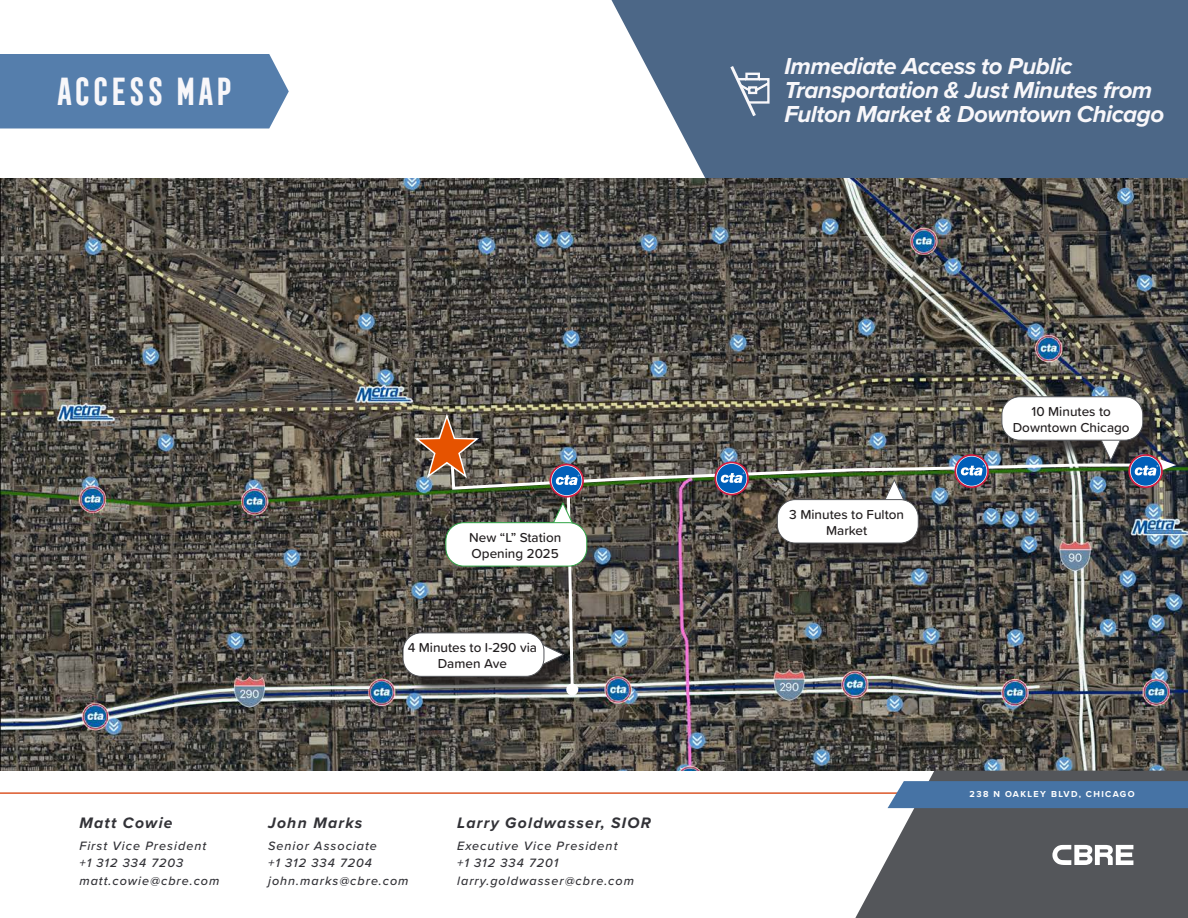
<style>
.page{position:relative;width:1188px;height:918px;background:#fff}
.page>*{position:absolute;margin:0;border:0;box-sizing:border-box;transform-origin:0 0}
.t1{font:700 36px "Frontage Condensed";letter-spacing:-.04em;color:#f8f7fa}
.t2{font:italic 700 24px/24px "Proxima Nova";letter-spacing:-.02em;color:#f8f7fa}
.t3{font:italic 700 15.75px "Proxima Nova";letter-spacing:.08em;color:#323237}
.t4{font:500 13.5px/16.2px "Proxima Soft";color:#231f20;text-align:center}
.t5{font:italic 500 12.6px "Proxima Nova";letter-spacing:.08em;color:#323237}
.t6{font:700 9px "Proxima Nova";letter-spacing:.15em;color:#fff}
</style>
<div class="page">
<svg style="left:611px;top:0;width:577px;height:178px;background:#5a7390"></svg>
<img style="left:0;top:178px;width:1188px;height:593px">
<div style="left:0;top:54px;width:289px;height:75px;background:#557eac"></div>
<div style="left:779px;top:483px;width:158px;height:79px;background:#231f20;opacity:.75"></div>
<svg style="left:882px;top:491px;width:25px;height:9px"></svg>
<div style="left:777px;top:500px;width:141px;height:43px;background:#fff;border-radius:18px"></div>
<div style="left:777px;top:499px;width:142px;height:44px;border:1px solid #54565a;border-radius:18px"></div>
<div style="left:1004px;top:399px;width:158px;height:80px;background:#231f20;opacity:.75"></div>
<div style="left:1002px;top:397px;width:141px;height:43px;background:#fff;border-radius:18px"></div>
<div style="left:1002px;top:396px;width:141px;height:45px;border:1px solid #54565a;border-radius:18px"></div>
<div style="left:405px;top:635px;width:176px;height:60px;background:#231f20;opacity:.75"></div>
<div style="left:403px;top:633px;width:141px;height:43px;background:#fff;border-radius:18px"></div>
<div style="left:403px;top:633px;width:141px;height:44px;border:1px solid #54565a;border-radius:18px"></div>
<img style="left:447px;top:430px;width:722px;height:61px">
<svg style="left:413px;top:414px;width:68px;height:66px;background:#8d674d"></svg>
<svg style="left:715px;top:462px;width:33px;height:33px"></svg>
<div style="left:714px;top:462px;width:35px;height:33px;border:2px solid #d01e43;border-radius:50%"></div>
<div style="left:717px;top:464px;width:29px;height:29px;background:#005fb9;border-radius:50%"></div>
<svg style="left:721px;top:473px;width:23px;height:10px"></svg>
<svg style="left:955px;top:455px;width:33px;height:32px"></svg>
<div style="left:954px;top:454px;width:35px;height:34px;border:2px solid #d01e43;border-radius:50%"></div>
<div style="left:957px;top:457px;width:30px;height:29px;background:#005fb9;border-radius:50%"></div>
<svg style="left:961px;top:465px;width:23px;height:11px"></svg>
<svg style="left:1129px;top:455px;width:33px;height:32px"></svg>
<div style="left:1128px;top:454px;width:35px;height:34px;border:2px solid #d01e43;border-radius:50%"></div>
<div style="left:1131px;top:457px;width:29px;height:29px;background:#005fb9;border-radius:50%"></div>
<svg style="left:1135px;top:459px;width:41px;height:17px"></svg>
<svg style="left:566px;top:684px;width:12px;height:12px"></svg>
<div style="left:446px;top:523px;width:141px;height:43px;background:#fff;border-radius:18px"></div>
<div style="left:446px;top:522px;width:141px;height:44px;border:1px solid #30a446;border-radius:18px"></div>
<svg style="left:550px;top:465px;width:33px;height:32px"></svg>
<div style="left:549px;top:464px;width:35px;height:34px;border:2px solid #d01e43;border-radius:50%"></div>
<div style="left:552px;top:466px;width:30px;height:29px;background:#005fb9;border-radius:50%"></div>
<svg style="left:537px;top:475px;width:42px;height:218px"></svg>
<svg style="left:855px;top:771px;width:333px;height:147px;background:#696b6f"></svg>
<svg style="left:1052px;top:845px;width:81px;height:20px"></svg>
<hr style="left:0;top:792px;width:909px;height:2px;background:#dc582a">
<svg style="left:728px;top:63px;width:42px;height:57px;background:#6e839d"></svg>
<div style="left:888px;top:781px;width:300px;height:27px;background:#4673a5"></div>
<p class="t1" style="left:54px;top:72px;width:180px">ACCESS Map</p>
<p class="t4" style="left:469px;top:528px;width:94px">New “L” Station</p>
<p class="t4" style="left:472px;top:545px;width:89px">Opening 2025</p>
<p class="t4" style="left:408px;top:639px;width:131px">4 Minutes to I-290 via<br>Damen Ave</p>
<p class="t3" style="left:79px;top:811px;width:95px">Matt Cowie</p>
<p class="t5" style="left:79px;top:836px;width:128px">First Vice President</p>
<p class="t5" style="left:79px;top:854px;width:105px">+1 312 334 7203</p>
<p class="t5" style="left:79px;top:871px;width:142px">matt.cowie@cbre.com</p>
<p class="t3" style="left:268px;top:811px;width:96px">John Marks</p>
<p class="t5" style="left:268px;top:836px;width:110px">Senior Associate</p>
<p class="t5" style="left:268px;top:854px;width:105px">+1 312 334 7204</p>
<p class="t5" style="left:268px;top:871px;width:142px">john.marks@cbre.com</p>
<p class="t3" style="left:457px;top:811px;width:195px">Larry Goldwasser, SIOR</p>
<p class="t5" style="left:457px;top:836px;width:162px">Executive Vice President</p>
<p class="t5" style="left:457px;top:854px;width:103px">+1 312 334 7201</p>
<p class="t5" style="left:457px;top:871px;width:178px">larry.goldwasser@cbre.com</p>
<p class="t2" style="left:784px;top:53px;width:381px">Immediate Access to Public<br>Transportation &amp; Just Minutes from<br>Fulton Market &amp; Downtown Chicago</p>
<p class="t4" style="left:789px;top:505px;width:116px">3 Minutes to Fulton<br>Market</p>
<p class="t4" style="left:1032px;top:402px;width:81px">10 Minutes to</p>
<p class="t4" style="left:1013px;top:419px;width:118px">Downtown Chicago</p>
<p class="t6" style="left:970px;top:787px;width:167px">238 N OAKLEY BLVD, CHICAGO</p>
</div>
